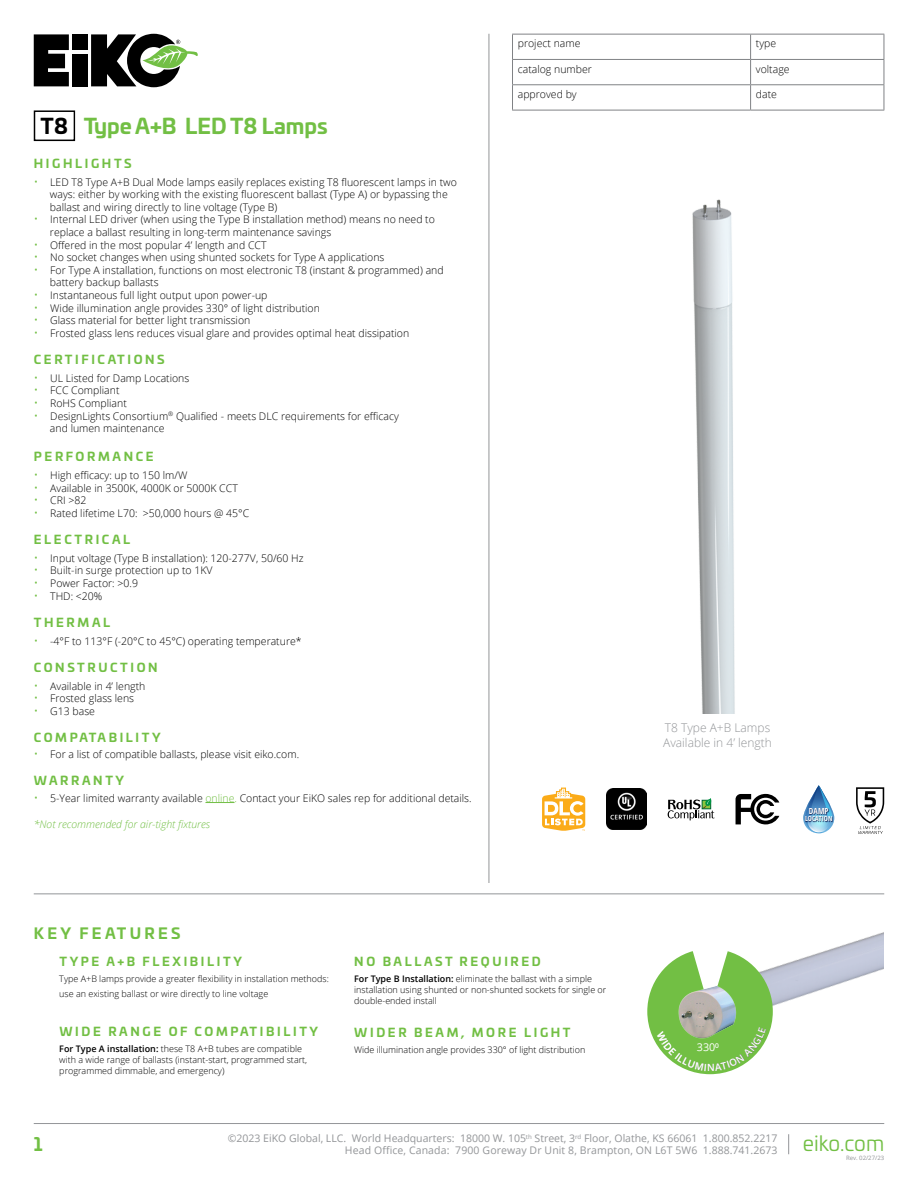
<style>
.page{position:relative;width:918px;height:1188px;background:#fff}
.page>*{position:absolute;margin:0;border:0;box-sizing:border-box;transform-origin:0 0}
.t1{font:700 21px "Univia Pro";color:#72bf44}
.t2{font:21px "Univia Pro";color:#72bf44}
.t3{font:700 18px "Univia Pro";color:#72bf44}
.t4{font:700 15px "Univia Pro";letter-spacing:.22em;color:#72bf44}
.t5{font:700 12px "Univia Pro";letter-spacing:.22em;color:#72bf44}
.t6{font:300 12px/14.4px "Open Sans";color:#939598}
.t7{font:10.8px "Open Sans";color:#fff}
.t8{font:300 10.5px/12.6px "Open Sans";color:#000}
.t9{font:10.5px/12px "Open Sans";color:#939598;text-align:right}
.t10{font:italic 300 10.5px "Open Sans";color:#72bf44}
.t11{font:300 9px/10.8px "Open Sans";color:#000}
.t12{font:700 condensed 8.4px "Open Sans";color:#fff}
.t13{font:700 condensed 7.05px "Open Sans";color:#fff}
.t14{font:6px "Open Sans";color:#939598}
.s1{color:#000}
.s2{font-size:12px;color:#72bf44}
.s3{color:#72bf44}
.s4{font-weight:600}
</style>
<div class="page">
<svg style="left:788px;top:1134px;width:1px;height:20px"></svg>
<hr style="left:34px;top:1123px;width:850px;height:1px;background:#939598">
<svg style="left:34px;top:34px;width:35px;height:52px;background:#202020"></svg>
<div style="left:72px;top:34px;width:16px;height:16px;background:#000"></div>
<div style="left:72px;top:54px;width:16px;height:32px;background:#000"></div>
<svg style="left:91px;top:34px;width:107px;height:53px"></svg>
<hr style="left:512px;top:34px;width:239px;height:1px;background:#808285">
<hr style="left:751px;top:34px;width:133px;height:1px;background:#808285">
<hr style="left:512px;top:59px;width:239px;height:1px;background:#808285">
<hr style="left:751px;top:59px;width:133px;height:1px;background:#808285">
<hr style="left:512px;top:84px;width:239px;height:1px;background:#808285">
<svg style="left:512px;top:35px;width:1px;height:75px"></svg>
<hr style="left:751px;top:84px;width:133px;height:1px;background:#808285">
<svg style="left:750px;top:35px;width:1px;height:75px"></svg>
<svg style="left:884px;top:35px;width:1px;height:75px"></svg>
<hr style="left:512px;top:110px;width:239px;height:1px;background:#808285">
<hr style="left:751px;top:110px;width:133px;height:1px;background:#808285">
<div style="left:34px;top:110px;width:41px;height:31px;border:2px solid #000"></div>
<hr style="left:489px;top:34px;width:1px;height:849px;background:#939598">
<img style="left:692px;top:199px;width:43px;height:515px">
<svg style="left:736px;top:794px;width:43px;height:30px"></svg>
<svg style="left:542px;top:788px;width:43px;height:43px"></svg>
<img style="left:606px;top:789px;width:41px;height:41px">
<svg style="left:668px;top:798px;width:46px;height:22px"></svg>
<svg style="left:856px;top:787px;width:28px;height:47px"></svg>
<hr style="left:205px;top:802px;width:30px;height:1px;background:#72bf44">
<hr style="left:34px;top:893px;width:850px;height:1px;background:#939598">
<img style="left:708px;top:893px;width:177px;height:113px">
<div style="left:884px;top:895px;width:34px;height:133px;background:#fff"></div>
<svg style="left:805px;top:785px;width:28px;height:48px"></svg>
<svg style="left:808px;top:811px;width:22px;height:21px"></svg>
<img style="left:804px;top:806px;width:29px;height:18px">
<svg style="left:647px;top:951px;width:126px;height:123px"></svg>
<h1 class="t1" style="left:41px;top:109px;width:289px"><span class="s1">T8</span> Type A+B LED T8 Lamps</h1>
<p class="t5" style="left:34px;top:153px;width:99px">HIGHLIGHTS</p>
<p class="t8" style="left:50px;top:175px;width:409px;text-indent:-16px"><span class="s2">•</span> LED T8 Type A+B Dual Mode lamps easily replaces existing T8 fluorescent lamps in two ways: either by working with the existing fluorescent ballast (Type A) or bypassing the ballast and wiring directly to line voltage (Type B)</p>
<p class="t8" style="left:50px;top:213px;width:387px;text-indent:-16px"><span class="s2">•</span> Internal LED driver (when using the Type B installation method) means no need to replace a ballast resulting in long-term maintenance savings</p>
<p class="t8" style="left:34px;top:238px;width:234px"><span class="s2">•</span> Offered in the most popular 4’ length and CCT</p>
<p class="t8" style="left:34px;top:251px;width:352px"><span class="s2">•</span> No socket changes when using shunted sockets for Type A applications</p>
<p class="t8" style="left:50px;top:263px;width:395px;text-indent:-16px"><span class="s2">•</span> For Type A installation, functions on most electronic T8 (instant &amp; programmed) and battery backup ballasts</p>
<p class="t8" style="left:34px;top:289px;width:235px"><span class="s2">•</span> Instantaneous full light output upon power-up</p>
<p class="t8" style="left:34px;top:301px;width:288px"><span class="s2">•</span> Wide illumination angle provides 330° of light distribution</p>
<p class="t8" style="left:34px;top:314px;width:218px"><span class="s2">•</span> Glass material for better light transmission</p>
<p class="t8" style="left:34px;top:326px;width:377px"><span class="s2">•</span> Frosted glass lens reduces visual glare and provides optimal heat dissipation</p>
<p class="t5" style="left:34px;top:350px;width:132px">CERTIFICATIONS</p>
<p class="t8" style="left:34px;top:371px;width:157px"><span class="s2">•</span> UL Listed for Damp Locations</p>
<p class="t8" style="left:34px;top:384px;width:87px"><span class="s2">•</span> FCC Compliant</p>
<p class="t8" style="left:34px;top:397px;width:95px"><span class="s2">•</span> RoHS Compliant</p>
<p class="t8" style="left:50px;top:409px;width:350px;text-indent:-16px"><span class="s2">•</span> DesignLights Consortium<sup>®</sup> Qualified - meets DLC requirements for efficacy and lumen maintenance</p>
<p class="t5" style="left:34px;top:447px;width:121px">PERFORMANCE</p>
<p class="t8" style="left:34px;top:469px;width:155px"><span class="s2">•</span> High efficacy: up to 150 lm/W</p>
<p class="t8" style="left:34px;top:481px;width:206px"><span class="s2">•</span> Available in 3500K, 4000K or 5000K CCT</p>
<p class="t8" style="left:34px;top:494px;width:54px"><span class="s2">•</span> CRI &gt;82</p>
<p class="t8" style="left:34px;top:506px;width:217px"><span class="s2">•</span> Rated lifetime L70: &gt;50,000 hours @ 45°C</p>
<p class="t5" style="left:34px;top:530px;width:98px">ELECTRICAL</p>
<p class="t8" style="left:34px;top:551px;width:271px"><span class="s2">•</span> Input voltage (Type B installation): 120-277V, 50/60 Hz</p>
<p class="t8" style="left:34px;top:564px;width:180px"><span class="s2">•</span> Built-in surge protection up to 1KV</p>
<p class="t8" style="left:34px;top:577px;width:106px"><span class="s2">•</span> Power Factor: &gt;0.9</p>
<p class="t8" style="left:34px;top:589px;width:70px"><span class="s2">•</span> THD: &lt;20%</p>
<p class="t5" style="left:34px;top:612px;width:78px">THERMAL</p>
<p class="t8" style="left:34px;top:634px;width:269px"><span class="s2">•</span> -4°F to 113°F (-20°C to 45°C) operating temperature*</p>
<p class="t5" style="left:34px;top:657px;width:125px">CONSTRUCTION</p>
<p class="t8" style="left:34px;top:679px;width:113px"><span class="s2">•</span> Available in 4’ length</p>
<p class="t8" style="left:34px;top:692px;width:102px"><span class="s2">•</span> Frosted glass lens</p>
<p class="t8" style="left:34px;top:704px;width:63px"><span class="s2">•</span> G13 base</p>
<p class="t5" style="left:34px;top:728px;width:128px">COMPATABILITY</p>
<p class="t8" style="left:34px;top:748px;width:267px"><span class="s2">•</span> For a list of compatible ballasts, please visit eiko.com.</p>
<p class="t5" style="left:34px;top:771px;width:92px">WARRANTY</p>
<p class="t8" style="left:34px;top:791px;width:439px"><span class="s2">•</span> 5-Year limited warranty available <span class="s3">online.</span> Contact your EiKO sales rep for additional details.</p>
<p class="t10" style="left:34px;top:817px;width:178px">*Not recommended for air-tight fixtures</p>
<p class="t8" style="left:518px;top:37px;width:64px">project name</p>
<p class="t8" style="left:756px;top:37px;width:22px">type</p>
<p class="t8" style="left:518px;top:62px;width:76px">catalog number</p>
<p class="t8" style="left:756px;top:62px;width:35px">voltage</p>
<p class="t8" style="left:518px;top:88px;width:60px">approved by</p>
<p class="t8" style="left:756px;top:88px;width:23px">date</p>
<p class="t6" style="left:663px;top:720px;width:110px">T8 Type A+B Lamps<br>Available in 4’ length</p>
<p class="t12" style="left:809px;top:806px;width:21px">DAMP</p>
<p class="t13" style="left:805px;top:814px;width:29px">LOCATION</p>
<h3 class="t4" style="left:34px;top:921px;width:148px">KEY FEATURES</h3>
<p class="t5" style="left:59px;top:952px;width:184px">TYPE A+B FLEXIBILITY</p>
<p class="t11" style="left:59px;top:971px;width:271px;line-height:14.4px">Type A+B lamps provide a greater flexibility in installation methods: use an existing ballast or wire directly to line voltage</p>
<p class="t5" style="left:59px;top:1022px;width:260px">WIDE RANGE OF COMPATIBILITY</p>
<p class="t11" style="left:59px;top:1043px;width:249px"><span class="s4">For Type A installation:</span> these T8 A+B tubes are compatible with a wide range of ballasts (instant-start, programmed start, programmed dimmable, and emergency)</p>
<p class="t5" style="left:354px;top:952px;width:188px">NO BALLAST REQUIRED</p>
<p class="t11" style="left:354px;top:974px;width:254px"><span class="s4">For Type B Installation:</span> eliminate the ballast with a simple installation using shunted or non-shunted sockets for single or double-ended install</p>
<p class="t5" style="left:354px;top:1023px;width:218px">WIDER BEAM, MORE LIGHT</p>
<p class="t11" style="left:354px;top:1044px;width:233px">Wide illumination angle provides 330° of light distribution</p>
<p class="t7" style="left:697px;top:1040px;width:24px">330⁰</p>
<p class="t9" style="left:228px;top:1132px;width:551px">©2023 EiKO Global, LLC. World Headquarters: 18000 W. 105<sup>th</sup> Street, 3<sup>rd</sup> Floor, Olathe, KS 66061 1.800.852.2217<br>Head Office, Canada: 7900 Goreway Dr Unit 8, Brampton, ON L6T 5W6 1.888.741.2673</p>
<h2 class="t3" style="left:34px;top:1130px;width:10px">1</h2>
<h1 class="t2" style="left:803px;top:1128px;width:83px">eiko.com</h1>
<p class="t14" style="left:846px;top:1154px;width:40px">Rev. 02/27/23</p>
</div>
